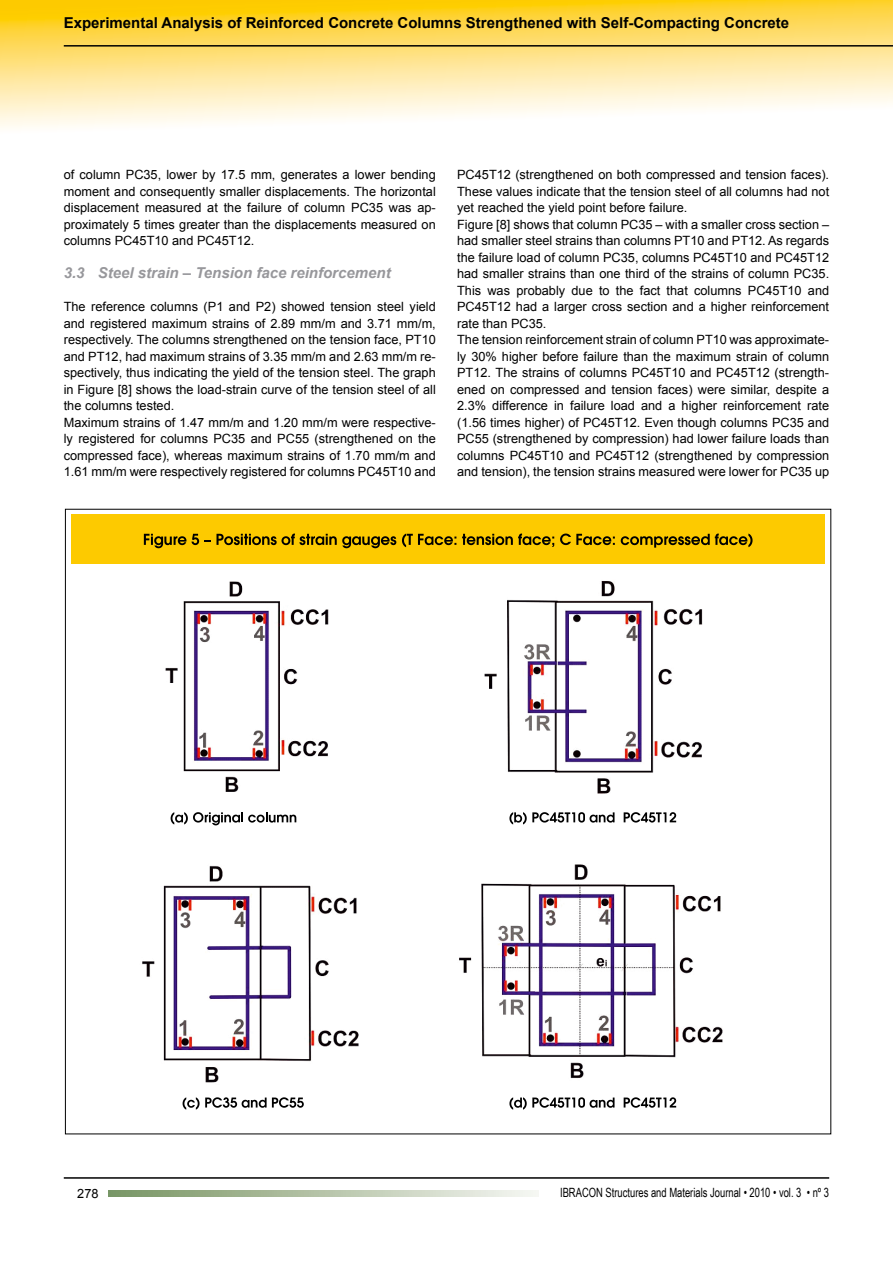
<style>
.page{position:relative;width:893px;height:1263px;background:#fff}
.page>*{position:absolute;margin:0;border:0;box-sizing:border-box;transform-origin:0 0}
.t1{font:700 15px "Arial";color:#000}
.t2{font:italic 700 15px "Arial";color:#97979b}
.t3{font:12.75px/16.5px "Arial";color:#000}
.t4{font:12.75px "Arial Narrow";color:#000;scale:.9 1}
</style>
<div class="page">
<svg style="left:0;top:0;width:893px;height:128px;background:#fee691"></svg>
<hr style="left:64px;top:1177px;width:765px;height:2px;background:#000">
<hr style="left:64px;top:45px;width:829px;height:2px;background:#000">
<svg style="left:108px;top:1190px;width:431px;height:6px;background:#b6c5aa"></svg>
<img style="left:165px;top:581px;width:164px;height:211px">
<img style="left:484px;top:581px;width:219px;height:233px">
<svg style="left:171px;top:812px;width:125px;height:13px"></svg>
<svg style="left:183px;top:1097px;width:121px;height:13px"></svg>
<svg style="left:509px;top:812px;width:106px;height:12px"></svg>
<svg style="left:624px;top:812px;width:52px;height:10px"></svg>
<svg style="left:509px;top:1097px;width:106px;height:13px"></svg>
<svg style="left:624px;top:1097px;width:52px;height:11px"></svg>
<div style="left:72px;top:515px;width:753px;height:49px;background:#fdca00"></div>
<svg style="left:144px;top:533px;width:252px;height:15px"></svg>
<svg style="left:402px;top:533px;width:54px;height:14px"></svg>
<svg style="left:462px;top:533px;width:92px;height:14px"></svg>
<svg style="left:560px;top:533px;width:55px;height:12px"></svg>
<svg style="left:621px;top:533px;width:131px;height:15px"></svg>
<img style="left:142px;top:865px;width:217px;height:218px">
<img style="left:459px;top:864px;width:264px;height:215px">
<p class="t1" style="left:64px;top:13px;width:727px">Experimental Analysis of Reinforced Concrete Columns Strengthened with Self-Compacting Concrete</p>
<p class="t3" style="left:64px;top:167px;width:374px;text-align:justify">of column PC35, lower by 17.5 mm, generates a lower bending moment and consequently smaller displacements. The horizontal displacement measured at the failure of column PC35 was ap&shy;proximately 5 times greater than the displacements measured on columns PC45T10 and PC45T12.</p>
<p class="t2" style="left:64px;top:263px;width:328px">3.3 Steel strain – Tension face reinforcement</p>
<p class="t3" style="left:64px;top:299px;width:374px">The reference columns (P1 and P2) showed tension steel yield and registered maximum strains of 2.89 mm/m and 3.71 mm/m, respectively. The columns strengthened on the tension face, PT10 and PT12, had maximum strains of 3.35 mm/m and 2.63 mm/m re&shy;spectively, thus indicating the yield of the tension steel. The graph in Figure [8] shows the load-strain curve of the tension steel of all the columns tested.<br>Maximum strains of 1.47 mm/m and 1.20 mm/m were respective&shy;ly registered for columns PC35 and PC55 (strengthened on the compressed face), whereas maximum strains of 1.70 mm/m and 1.61 mm/m were respectively registered for columns PC45T10 and</p>
<p class="t3" style="left:457px;top:167px;width:374px">PC45T12 (strengthened on both compressed and tension faces).<br>These values indicate that the tension steel of all columns had not yet reached the yield point before failure.<br>Figure [8] shows that column PC35 – with a smaller cross section – had smaller steel strains than columns PT10 and PT12. As regards the failure load of column PC35, columns PC45T10 and PC45T12 had smaller strains than one third of the strains of column PC35.<br>This was probably due to the fact that columns PC45T10 and PC45T12 had a larger cross section and a higher reinforcement rate than PC35.<br>The tension reinforcement strain of column PT10 was approximate&shy;ly 30% higher before failure than the maximum strain of column PT12. The strains of columns PC45T10 and PC45T12 (strength&shy;ened on compressed and tension faces) were similar, despite a 2.3% difference in failure load and a higher reinforcement rate (1.56 times higher) of PC45T12. Even though columns PC35 and PC55 (strengthened by compression) had lower failure loads than columns PC45T10 and PC45T12 (strengthened by compression and tension), the tension strains measured were lower for PC35 up</p>
<p class="t3" style="left:77px;top:1185px;width:23px">278</p>
<p class="t4" style="left:560px;top:1183px;width:300px">IBRACON Structures and Materials Journal • 2010 • vol. 3 • nº 3</p>
</div>
